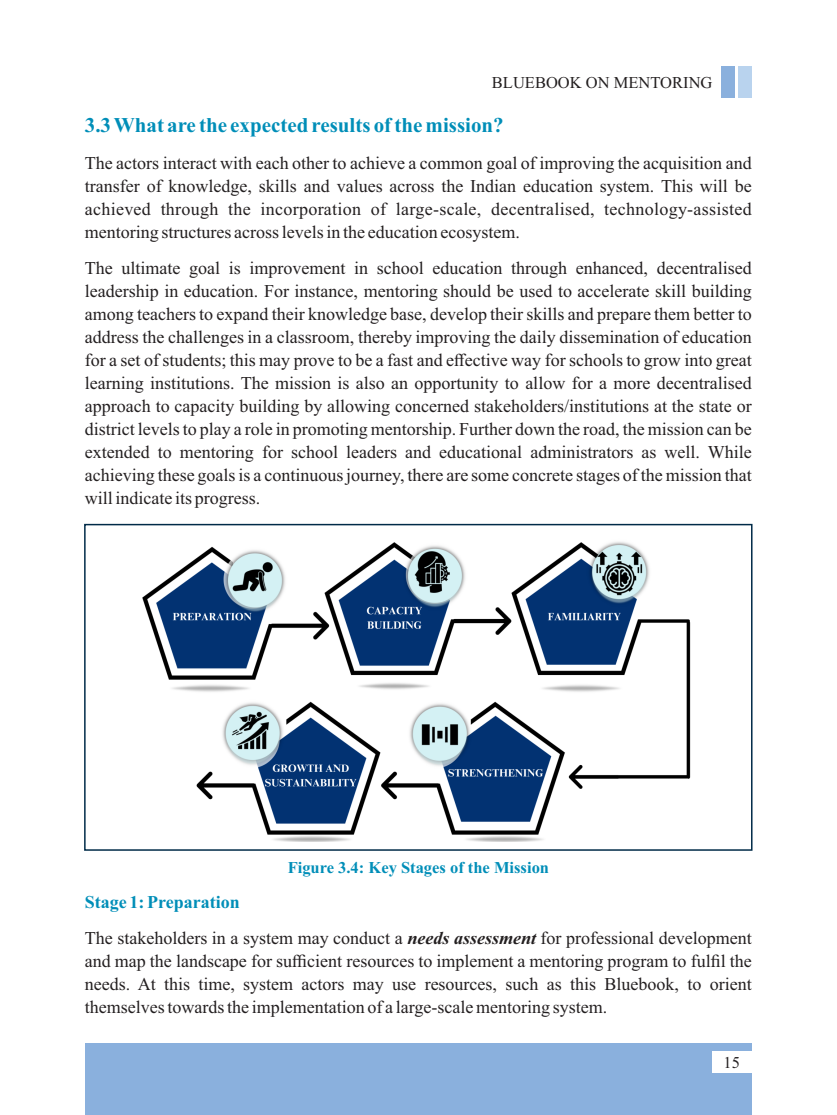
<style>
.page{position:relative;width:837px;height:1115px;background:#fff}
.page>*{position:absolute;margin:0;border:0;box-sizing:border-box;transform-origin:0 0}
.t1{font:700 21px "Times New Roman";color:#008eb8}
.t2{font:18px/23px "Times New Roman";color:#231f20;text-align:justify}
.t3{font:700 16.5px "Times New Roman";color:#008eb8}
.t4{font:16.5px "Times New Roman";color:#231f20}
.s1{font-weight:700;color:#008eb8}
.s2{font-weight:700;font-style:italic}
</style>
<div class="page">
<div style="left:85px;top:1042px;width:666px;height:72px;background:#8ab0dd"></div>
<div style="left:712px;top:1050px;width:39px;height:22px;background:#fff"></div>
<div style="left:722px;top:66px;width:13px;height:32px;background:#8ab0dd"></div>
<div style="left:738px;top:66px;width:13px;height:32px;background:#b9d3ee"></div>
<img style="left:142px;top:542px;width:549px;height:299px">
<div style="left:84px;top:523px;width:669px;height:327px;border:2px solid #002b48"></div>
<p class="t4" style="left:492px;top:76px;width:222px">BLUEBOOK ON MENTORING</p>
<p class="t1" style="left:85px;top:118px;width:420px">3.3 What are the expected results of the mission?</p>
<p class="t2" style="left:85px;top:153px;width:668px">The actors interact with each other to achieve a common goal of improving the acquisition and transfer of knowledge, skills and values across the Indian education system. This will be achieved through the incorporation of large-scale, decentralised, technology-assisted mentoring structures across levels in the education ecosystem.</p>
<p class="t2" style="left:85px;top:258px;width:668px">The ultimate goal is improvement in school education through enhanced, decentralised leadership in education. For instance, mentoring should be used to accelerate skill building among teachers to expand their knowledge base, develop their skills and prepare them better to address the challenges in a classroom, thereby improving the daily dissemination of education for a set of students; this may prove to be a fast and effective way for schools to grow into great learning institutions. The mission is also an opportunity to allow for a more decentralised approach to capacity building by allowing concerned stakeholders/institutions at the state or district levels to play a role in promoting mentorship. Further down the road, the mission can be extended to mentoring for school leaders and educational administrators as well. While achieving these goals is a continuous journey, there are some concrete stages of the mission that will indicate its progress.</p>
<p class="t3" style="left:288px;top:862px;width:263px">Figure 3.4: Key Stages of the Mission</p>
<p class="t2" style="left:85px;top:885px;width:668px;line-height:35.8px"><span class="s1">Stage 1: Preparation<br></span>The stakeholders in a system may conduct a <span class="s2">needs assessment</span> for professional development</p>
<p class="t2" style="left:85px;top:951px;width:668px">and map the landscape for sufficient resources to implement a mentoring program to fulfil the needs. At this time, system actors may use resources, such as this Bluebook, to orient themselves towards the implementation of a large-scale mentoring system.</p>
<p class="t4" style="left:724px;top:1055px;width:18px">15</p>
</div>
